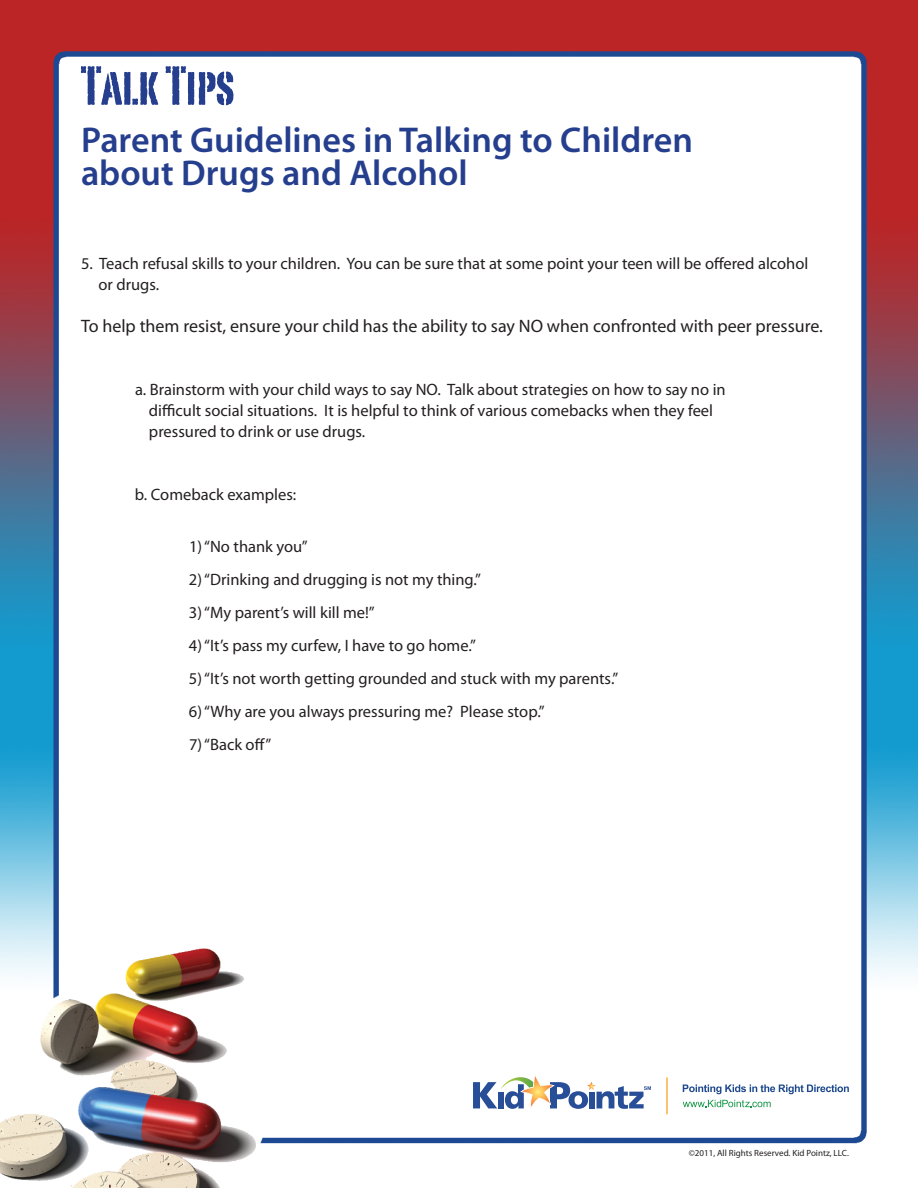
<style>
.page{position:relative;width:918px;height:1188px;background:#fff}
.page>*{position:absolute;margin:0;border:0;box-sizing:border-box;transform-origin:0 0}
.t1{font:54px "Portago ITCTT";color:#253f8e}
.t2{font:600 36px "Myriad Pro";color:#253f8e}
.t3{font:18px "Myriad Pro";color:#231f20}
.t4{font:16.5px "Myriad Pro";color:#231f20}
.t5{font:9px "Myriad Pro";color:#231f20}
</style>
<div class="page">
<img style="left:0;top:0;width:918px;height:1188px">
<hr style="left:666px;top:1077px;width:2px;height:37px;background:#fbb03f">
<svg style="left:683px;top:1085px;width:166px;height:9px"></svg>
<svg style="left:683px;top:1100px;width:88px;height:7px"></svg>
<svg style="left:473px;top:1067px;width:178px;height:42px"></svg>
<p class="t1" style="left:81px;top:52px;width:155px">Talk Tips</p>
<p class="t2" style="left:81px;top:120px;width:614px">Parent Guidelines in Talking to Children</p>
<p class="t2" style="left:81px;top:153px;width:388px">about Drugs and Alcohol</p>
<p class="t4" style="left:81px;top:253px;width:729px">5. Teach refusal skills to your children. You can be sure that at some point your teen will be offered alcohol</p>
<p class="t4" style="left:98px;top:274px;width:62px">or drugs.</p>
<p class="t3" style="left:81px;top:315px;width:744px">To help them resist, ensure your child has the ability to say NO when confronted with peer pressure.</p>
<p class="t4" style="left:135px;top:379px;width:592px">a. Brainstorm with your child ways to say NO. Talk about strategies on how to say no in</p>
<p class="t4" style="left:149px;top:400px;width:566px">difficult social situations. It is helpful to think of various comebacks when they feel</p>
<p class="t4" style="left:149px;top:421px;width:218px">pressured to drink or use drugs.</p>
<p class="t4" style="left:135px;top:484px;width:163px">b. Comeback examples:</p>
<p class="t4" style="left:189px;top:537px;width:120px">1) “No thank you”</p>
<p class="t4" style="left:189px;top:570px;width:294px">2) “Drinking and drugging is not my thing.”</p>
<p class="t4" style="left:189px;top:603px;width:187px">3) “My parent’s will kill me!”</p>
<p class="t4" style="left:189px;top:636px;width:288px">4) “It’s pass my curfew, I have to go home.”</p>
<p class="t4" style="left:189px;top:669px;width:431px">5) “It’s not worth getting grounded and stuck with my parents.”</p>
<p class="t4" style="left:189px;top:702px;width:357px">6) “Why are you always pressuring me? Please stop.”</p>
<p class="t4" style="left:189px;top:735px;width:84px">7) “Back off”</p>
<p class="t5" style="left:689px;top:1147px;width:162px">©2011, All Rights Reserved. Kid Pointz, LLC.</p>
</div>
